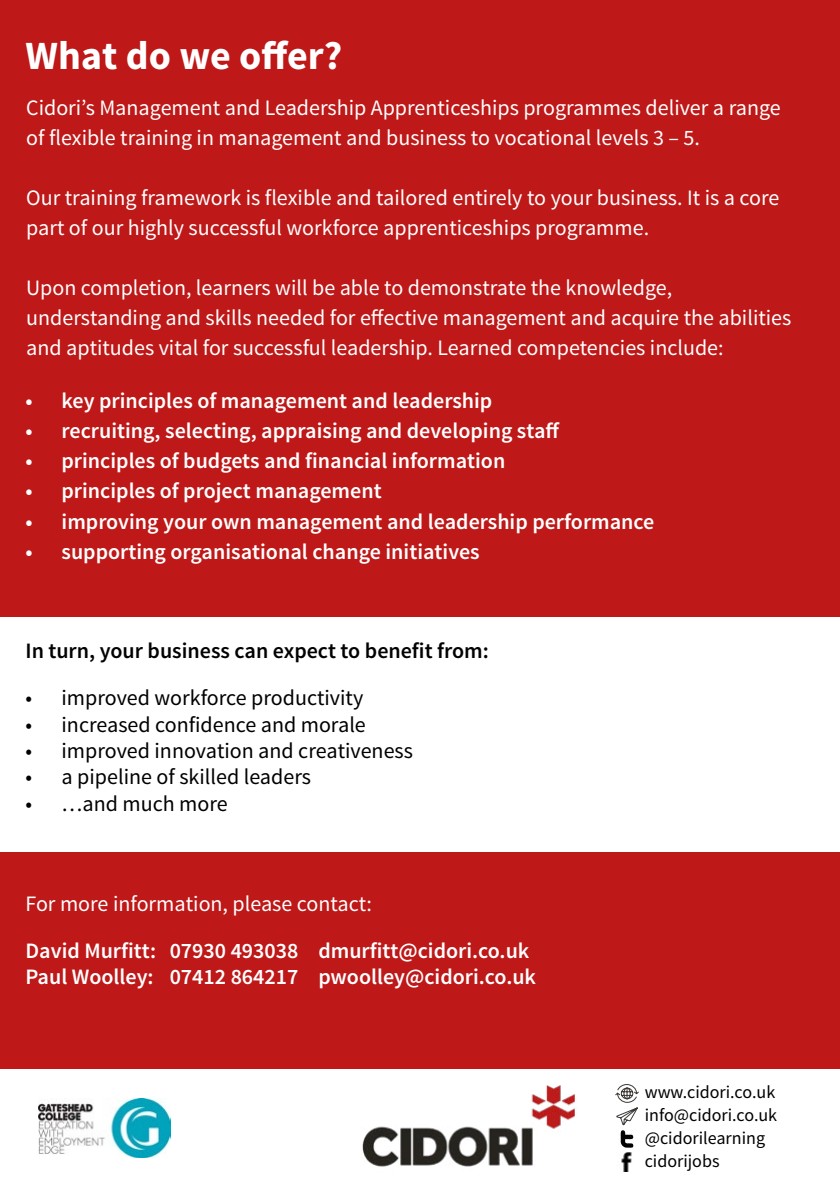
<style>
.page{position:relative;width:840px;height:1191px;background:#fff}
.page>*{position:absolute;margin:0;border:0;box-sizing:border-box;transform-origin:0 0}
.t1{font:700 40px "Source Sans Pro";color:#fff}
.t2{font:22px/30px "Source Sans Pro";color:#fff}
.t3{font:600 22px/26.4px "Source Sans Pro";color:#fff}
.t4{font:22px "Source Sans Pro";color:#000}
.t5{font:600 22px "Source Sans Pro";color:#020203}
.t6{font:18px/23px "Source Sans Pro";color:#000}
</style>
<div class="page">
<div style="left:0;top:0;width:839px;height:617px;background:#be1818"></div>
<div style="left:0;top:852px;width:839px;height:217px;background:#be1818"></div>
<img style="left:38px;top:1098px;width:132px;height:59px">
<img style="left:621px;top:1152px;width:11px;height:19px">
<svg style="left:615px;top:1084px;width:24px;height:64px"></svg>
<img style="left:362px;top:1085px;width:214px;height:82px">
<h1 class="t1" style="left:26px;top:30px;width:318px">What do we offer?</h1>
<p class="t2" style="left:26px;top:93px;width:755px">Cidori’s Management and Leadership Apprenticeships programmes deliver a range of flexible training in management and business to vocational levels 3 – 5.</p>
<p class="t2" style="left:26px;top:183px;width:754px">Our training framework is flexible and tailored entirely to your business. It is a core part of our highly successful workforce apprenticeships programme.</p>
<p class="t2" style="left:26px;top:273px;width:766px">Upon completion, learners will be able to demonstrate the knowledge, understanding and skills needed for effective management and acquire the abilities and aptitudes vital for successful leadership. Learned competencies include:</p>
<p class="t3" style="left:26px;top:388px;width:468px">• key principles of management and leadership</p>
<p class="t3" style="left:26px;top:418px;width:535px">• recruiting, selecting, appraising and developing staff</p>
<p class="t3" style="left:26px;top:448px;width:481px">• principles of budgets and financial information</p>
<p class="t3" style="left:26px;top:478px;width:357px">• principles of project management</p>
<p class="t3" style="left:26px;top:508px;width:630px">• improving your own management and leadership performance</p>
<p class="t3" style="left:26px;top:538px;width:455px">• supporting organisational change initiatives</p>
<p class="t5" style="left:26px;top:636px;width:464px">In turn, your business can expect to benefit from:</p>
<p class="t4" style="left:26px;top:684px;width:339px">• improved workforce productivity</p>
<p class="t4" style="left:26px;top:710px;width:341px">• increased confidence and morale</p>
<p class="t4" style="left:26px;top:737px;width:389px">• improved innovation and creativeness</p>
<p class="t4" style="left:26px;top:763px;width:287px">• a pipeline of skilled leaders</p>
<p class="t4" style="left:26px;top:790px;width:203px">• …and much more</p>
<p class="t2" style="left:26px;top:889px;width:348px">For more information, please contact:</p>
<p class="t3" style="left:25px;top:937px;width:512px">David Murfitt: 07930 493038 dmurfitt@cidori.co.uk<br>Paul Woolley: 07412 864217 pwoolley@cidori.co.uk</p>
<p class="t6" style="left:644px;top:1080px;width:134px">www.cidori.co.uk info@cidori.co.uk @cidorilearning cidorijobs</p>
</div>
